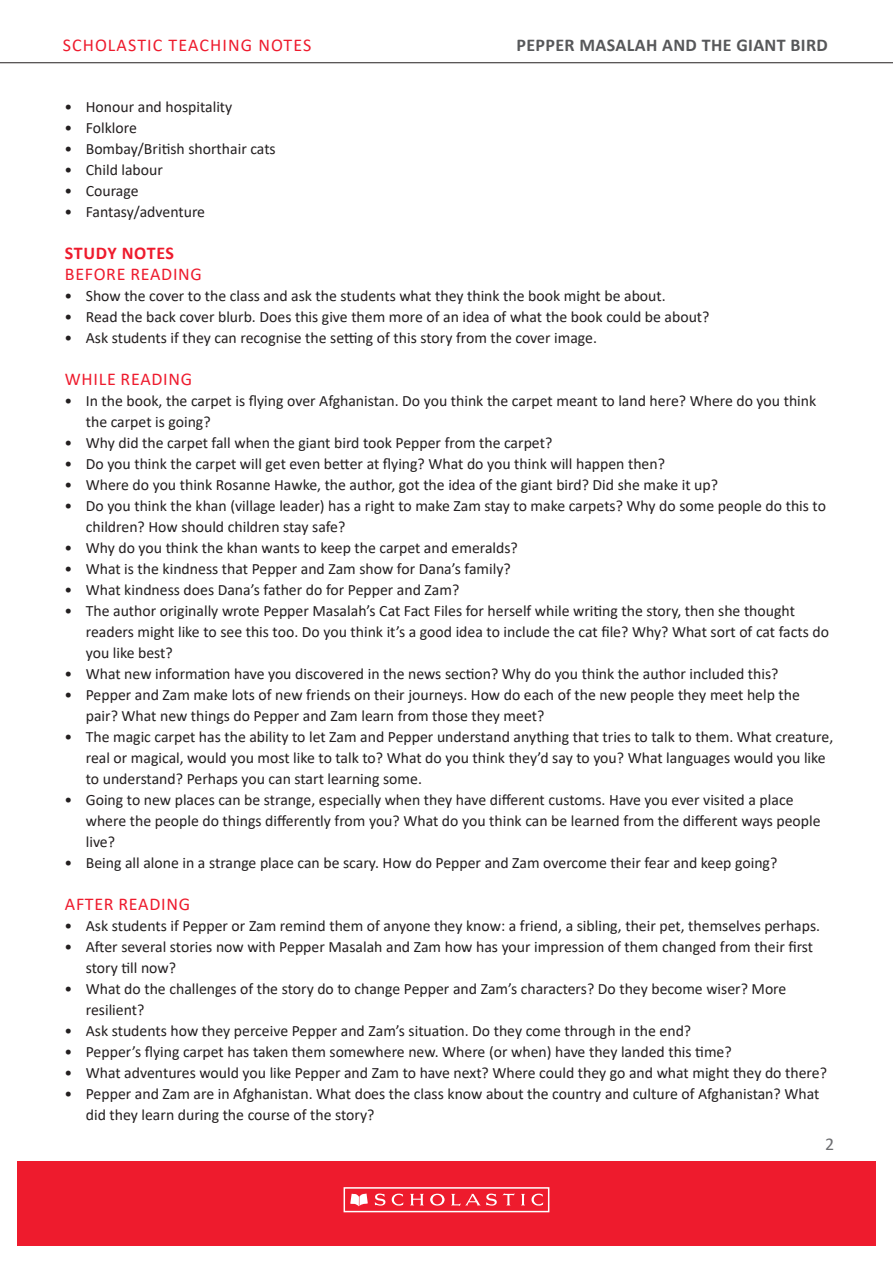
<style>
.page{position:relative;width:893px;height:1263px;background:#fff}
.page>*{position:absolute;margin:0;border:0;box-sizing:border-box;transform-origin:0 0}
.SUB_HEAD_2{font:18px "Calibri";letter-spacing:.04em;color:#ee1b2d}
.t1{font:700 18px "Calibri";letter-spacing:.02em;color:#57585a}
.SUB_HEAD_2-2{font:18px "Calibri";letter-spacing:.06em;color:#ee1b2d}
.SUB_HEAD_1{font:700 18px "Calibri";letter-spacing:.035em;color:#ee1b2d}
.t2{font:18px "Calibri";color:#6c6d70}
.t3{font:15.75px/21px "Calibri";color:#231f20}
</style>
<div class="page">
<div style="left:17px;top:1161px;width:859px;height:85px;background:#ee1b2d"></div>
<div style="left:344px;top:1187px;width:205px;height:25px;border:2px solid #fff"></div>
<svg style="left:350px;top:1193px;width:18px;height:13px"></svg>
<svg style="left:375px;top:1193px;width:28px;height:13px"></svg>
<svg style="left:410px;top:1194px;width:14px;height:11px"></svg>
<svg style="left:521px;top:1194px;width:4px;height:11px"></svg>
<svg style="left:531px;top:1193px;width:12px;height:13px"></svg>
<svg style="left:430px;top:1194px;width:15px;height:11px"></svg>
<svg style="left:451px;top:1193px;width:64px;height:13px"></svg>
<hr style="left:0;top:62px;width:893px;height:1px;background:#231f20">
<p class="SUB_HEAD_2-2" style="left:63px;top:32px;width:250px">SCHOLASTIC TEACHING NOTES</p>
<p class="t1" style="left:516px;top:32px;width:313px">PEPPER MASALAH AND THE GIANT BIRD</p>
<p class="t3" style="left:65px;top:96px;width:169px">• Honour and hospitality</p>
<p class="t3" style="left:65px;top:117px;width:74px">• Folklore</p>
<p class="t3" style="left:65px;top:138px;width:213px">• Bombay/British shorthair cats</p>
<p class="t3" style="left:65px;top:159px;width:100px">• Child labour</p>
<p class="t3" style="left:65px;top:180px;width:76px">• Courage</p>
<p class="t3" style="left:65px;top:201px;width:142px">• Fantasy/adventure</p>
<p class="SUB_HEAD_1" style="left:65px;top:240px;width:111px">STUDY NOTES</p>
<p class="SUB_HEAD_2" style="left:65px;top:261px;width:139px">BEFORE READING</p>
<p class="t3" style="left:65px;top:285px;width:603px">• Show the cover to the class and ask the students what they think the book might be about.</p>
<p class="t3" style="left:65px;top:306px;width:646px">• Read the back cover blurb. Does this give them more of an idea of what the book could be about?</p>
<p class="t3" style="left:65px;top:327px;width:534px">• Ask students if they can recognise the setting of this story from the cover image.</p>
<p class="SUB_HEAD_2" style="left:65px;top:366px;width:129px">WHILE READING</p>
<p class="t3" style="left:86px;top:390px;width:732px;text-indent:-21px">• In the book, the carpet is flying over Afghanistan. Do you think the carpet meant to land here? Where do you think the carpet is going?</p>
<p class="t3" style="left:65px;top:432px;width:489px">• Why did the carpet fall when the giant bird took Pepper from the carpet?</p>
<p class="t3" style="left:65px;top:453px;width:602px">• Do you think the carpet will get even better at flying? What do you think will happen then?</p>
<p class="t3" style="left:65px;top:474px;width:655px">• Where do you think Rosanne Hawke, the author, got the idea of the giant bird? Did she make it up?</p>
<p class="t3" style="left:86px;top:495px;width:742px;text-indent:-21px">• Do you think the khan (village leader) has a right to make Zam stay to make carpets? Why do some people do this to children? How should children stay safe?</p>
<p class="t3" style="left:65px;top:537px;width:455px">• Why do you think the khan wants to keep the carpet and emeralds?</p>
<p class="t3" style="left:65px;top:558px;width:448px">• What is the kindness that Pepper and Zam show for Dana’s family?</p>
<p class="t3" style="left:65px;top:579px;width:396px">• What kindness does Dana’s father do for Pepper and Zam?</p>
<p class="t3" style="left:86px;top:600px;width:745px;text-indent:-21px">• The author originally wrote Pepper Masalah’s Cat Fact Files for herself while writing the story, then she thought readers might like to see this too. Do you think it’s a good idea to include the cat file? Why? What sort of cat facts do you like best?</p>
<p class="t3" style="left:65px;top:663px;width:715px">• What new information have you discovered in the news section? Why do you think the author included this?</p>
<p class="t3" style="left:86px;top:684px;width:716px;text-indent:-21px">• Pepper and Zam make lots of new friends on their journeys. How do each of the new people they meet help the pair? What new things do Pepper and Zam learn from those they meet?</p>
<p class="t3" style="left:86px;top:726px;width:749px;text-indent:-21px">• The magic carpet has the ability to let Zam and Pepper understand anything that tries to talk to them. What creature, real or magical, would you most like to talk to? What do you think they’d say to you? What languages would you like to understand? Perhaps you can start learning some.</p>
<p class="t3" style="left:86px;top:789px;width:736px;text-indent:-21px">• Going to new places can be strange, especially when they have different customs. Have you ever visited a place where the people do things differently from you? What do you think can be learned from the different ways people live?</p>
<p class="t3" style="left:65px;top:852px;width:714px">• Being all alone in a strange place can be scary. How do Pepper and Zam overcome their fear and keep going?</p>
<p class="SUB_HEAD_2" style="left:65px;top:891px;width:127px">AFTER READING</p>
<p class="t3" style="left:65px;top:915px;width:757px">• Ask students if Pepper or Zam remind them of anyone they know: a friend, a sibling, their pet, themselves perhaps.</p>
<p class="t3" style="left:86px;top:936px;width:729px;text-indent:-21px">• After several stories now with Pepper Masalah and Zam how has your impression of them changed from their first story till now?</p>
<p class="t3" style="left:86px;top:978px;width:702px;text-indent:-21px">• What do the challenges of the story do to change Pepper and Zam’s characters? Do they become wiser? More resilient?</p>
<p class="t3" style="left:65px;top:1020px;width:628px">• Ask students how they perceive Pepper and Zam’s situation. Do they come through in the end?</p>
<p class="t3" style="left:65px;top:1041px;width:669px">• Pepper’s flying carpet has taken them somewhere new. Where (or when) have they landed this time?</p>
<p class="t3" style="left:65px;top:1062px;width:764px">• What adventures would you like Pepper and Zam to have next? Where could they go and what might they do there?</p>
<p class="t3" style="left:86px;top:1083px;width:735px;text-indent:-21px">• Pepper and Zam are in Afghanistan. What does the class know about the country and culture of Afghanistan? What did they learn during the course of the story?</p>
<p class="t2" style="left:825px;top:1131px;width:11px">2</p>
</div>
